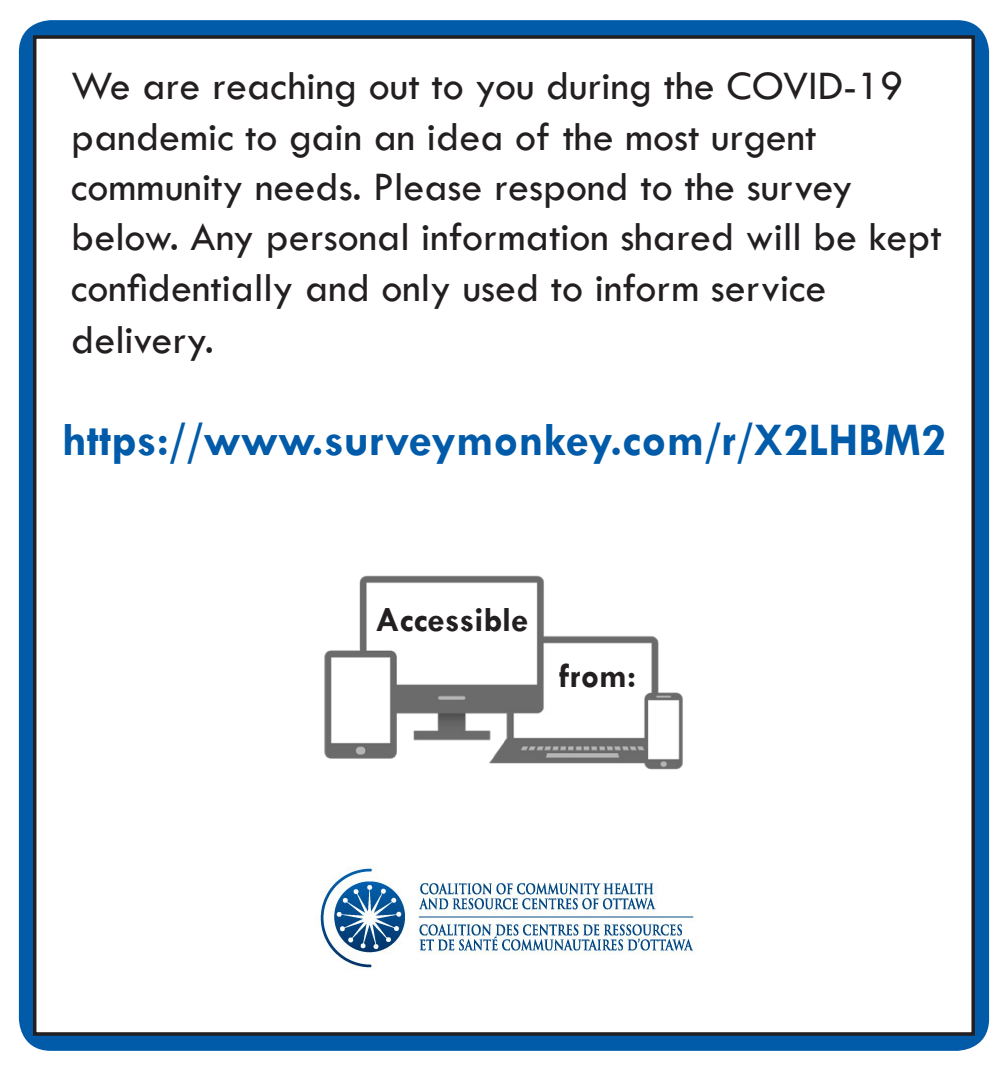
<style>
.page{position:relative;width:1008px;height:1071px;background:#fff}
.page>*{position:absolute;margin:0;border:0;box-sizing:border-box;transform-origin:0 0}
.t1{font:700 47.25px "Tw Cen";color:#015ba9}
.t2{font:42px/50.8px "Tw Cen";color:#231f20}
.t3{font:700 35px "Tw Cen";color:#231f20}
</style>
<div class="page">
<div style="left:21px;top:22px;width:966px;height:1027px;background:#015ba9;border-radius:30px"></div>
<div style="left:35px;top:37px;width:938px;height:997px;background:#fff"></div>
<div style="left:33px;top:35px;width:942px;height:1001px;border:4px solid #231f20"></div>
<img style="left:324px;top:575px;width:359px;height:195px">
<img style="left:315px;top:867px;width:380px;height:103px">
<p class="t2" style="left:71px;top:60px;width:872px">We are reaching out to you during the COVID-19 pandemic to gain an idea of the most urgent community needs. Please respond to the survey below. Any personal information shared will be kept confidentially and only used to inform service delivery.</p>
<p class="t1" style="left:62px;top:412px;width:886px">https://www.surveymonkey.com/r/X2LHBM2</p>
<p class="t3" style="left:376px;top:599px;width:154px">Accessible</p>
<p class="t3" style="left:559px;top:655px;width:79px">from:</p>
</div>
